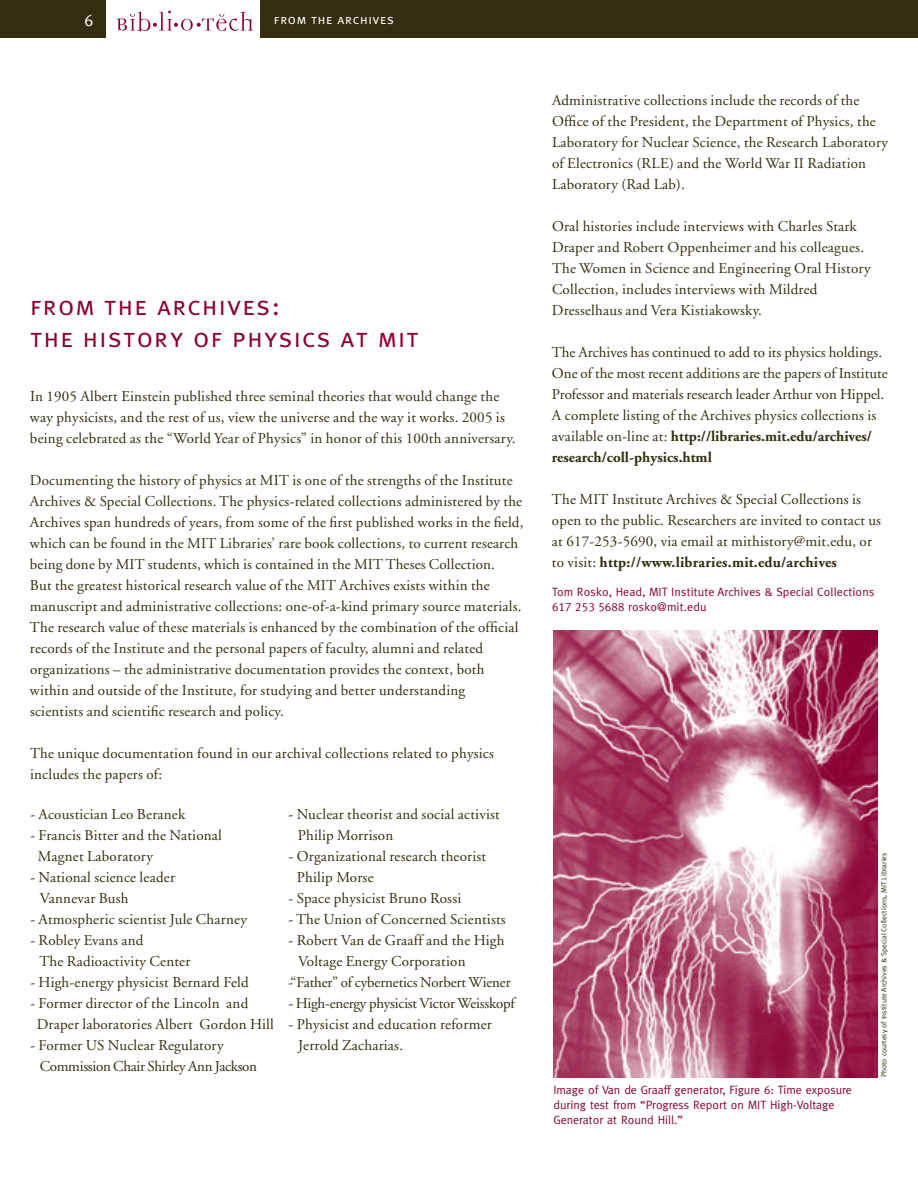
<style>
.page{position:relative;width:918px;height:1188px;background:#fff}
.page>*{position:absolute;margin:0;border:0;box-sizing:border-box;transform-origin:0 0}
.t1{font:27px/31.5px "Meta Caps";letter-spacing:.05em;color:#8a0032}
.t2{font:16.5px "Meta Caps";color:#fff}
.t3{font:15px/21px "Adobe Garamond";letter-spacing:.015em;color:#342e10}
.t4{font:15px/21px "Adobe Garamond";letter-spacing:-.02em;color:#342e10}
.t5{font:15px "Adobe Garamond";letter-spacing:-.015em;color:#342e10}
.t6{font:15px "Adobe Garamond";letter-spacing:-.01em;color:#342e10}
.t7{font:13.5px "Meta Caps";letter-spacing:.05em;color:#fff}
.t8{font:12px/15px "Meta";color:#8a0032}
.t9{font:7.5px "Meta";color:#342e10}
.s1{font-weight:700}
.s2{font-family:"Meta Caps"}
</style>
<div class="page">
<div style="left:0;top:0;width:918px;height:38px;background:#342e10"></div>
<div style="left:107px;top:0;width:153px;height:66px;background:#fff"></div>
<img style="left:554px;top:630px;width:323px;height:447px">
<svg style="left:116px;top:11px;width:137px;height:20px"></svg>
<p class="t2" style="left:84px;top:11px;width:10px">6</p>
<p class="t7" style="left:274px;top:11px;width:122px">from the archives</p>
<h1 class="t1" style="left:30px;top:290px;width:390px">from the archives:<br>the history of physics at mit</h1>
<p class="t3" style="left:30px;top:386px;width:487px">In 1905 Albert Einstein published three seminal theories that would change the way physicists, and the rest of us, view the universe and the way it works. 2005 is being celebrated as the “World Year of Physics” in honor of this 100th anniversary.</p>
<p class="t3" style="left:30px;top:470px;width:495px">Documenting the history of physics at MIT is one of the strengths of the Institute Archives &amp; Special Collections. The physics-related collections administered by the Archives span hundreds of years, from some of the first published works in the field, which can be found in the MIT Libraries’ rare book collections, to current research being done by MIT students, which is contained in the MIT Theses Collection.<br>But the greatest historical research value of the MIT Archives exists within the manuscript and administrative collections: one-of-a-kind primary source materials.<br>The research value of these materials is enhanced by the combination of the official records of the Institute and the personal papers of faculty, alumni and related organizations – the administrative documentation provides the context, both within and outside of the Institute, for studying and better understanding<br>scientists and scientific research and policy.</p>
<p class="t3" style="left:30px;top:743px;width:466px">The unique documentation found in our archival collections related to physics includes the papers of:</p>
<p class="t3" style="left:30px;top:804px;width:156px">- Acoustician Leo Beranek</p>
<p class="t3" style="left:38px;top:825px;width:186px;text-indent:-7px">- Francis Bitter and the National<br>Magnet Laboratory</p>
<p class="t3" style="left:40px;top:867px;width:137px;text-indent:-9px">- National science leader<br>Vannevar Bush</p>
<p class="t3" style="left:30px;top:909px;width:218px">- Atmospheric scientist Jule Charney</p>
<p class="t3" style="left:39px;top:930px;width:153px;text-indent:-9px">- Robley Evans and<br>The Radioactivity Center</p>
<p class="t3" style="left:30px;top:972px;width:220px">- High-energy physicist Bernard Feld</p>
<p class="t3" style="left:37px;top:993px;width:238px;text-indent:-6px">- Former director of the Lincoln and<br>Draper laboratories Albert Gordon Hill</p>
<p class="t4" style="left:40px;top:1035px;width:219px;text-indent:-9px">- Former US Nuclear Regulatory<br>Commission Chair Shirley Ann Jackson</p>
<p class="t3" style="left:298px;top:804px;width:204px;text-indent:-9px">- Nuclear theorist and social activist<br>Philip Morrison</p>
<p class="t3" style="left:297px;top:846px;width:191px;text-indent:-8px">- Organizational research theorist<br>Philip Morse</p>
<p class="t3" style="left:289px;top:888px;width:174px">- Space physicist Bruno Rossi</p>
<p class="t3" style="left:289px;top:909px;width:219px">- The Union of Concerned Scientists</p>
<p class="t3" style="left:298px;top:930px;width:208px;text-indent:-9px">- Robert Van de Graaff and the High<br>Voltage Energy Corporation</p>
<p class="t6" style="left:289px;top:974px;width:224px">- “Father” of cybernetics Norbert Wiener</p>
<p class="t5" style="left:289px;top:995px;width:228px">- High-energy physicist Victor Weisskopf</p>
<p class="t3" style="left:298px;top:1014px;width:195px;text-indent:-10px">- Physicist and education reformer<br>Jerrold Zacharias.</p>
<p class="t3" style="left:552px;top:91px;width:338px">Administrative collections include the records of the Office of the President, the Department of Physics, the Laboratory for Nuclear Science, the Research Laboratory of Electronics (RLE) and the World War II Radiation Laboratory (Rad Lab).</p>
<p class="t3" style="left:552px;top:217px;width:320px">Oral histories include interviews with Charles Stark Draper and Robert Oppenheimer and his colleagues.<br>The Women in Science and Engineering Oral History Collection, includes interviews with Mildred Dresselhaus and Vera Kistiakowsky.</p>
<p class="t3" style="left:552px;top:343px;width:337px">The Archives has continued to add to its physics holdings.<br>One of the most recent additions are the papers of Institute Professor and materials research leader Arthur von Hippel.<br>A complete listing of the Archives physics collections is available on-line at: <span class="s1">http://libraries.mit.edu/archives/ research/coll-physics.html</span></p>
<p class="t3" style="left:552px;top:490px;width:331px">The MIT Institute Archives &amp; Special Collections is open to the public. Researchers are invited to contact us at 617-253-5690, via email at mithistory@mit.edu, or to visit: <span class="s1">http://www.libraries.mit.edu/archives</span></p>
<p class="t8" style="left:552px;top:584px;width:324px">Tom Rosko, Head, MIT Institute Archives &amp; Special Collections<br><span class="s2">617 253 5688</span> rosko@mit.edu</p>
<p class="t8" style="left:554px;top:1082px;width:300px">Image of Van de Graaff generator, Figure 6: Time exposure during test from “Progress Report on MIT High-Voltage<br>Generator at Round Hill.”</p>
<p class="t9" style="left:880px;top:1077px;width:226px;rotate:-90deg">Photo courtesy of Institute Archives &amp; Special Collections, MIT Libraries</p>
</div>
